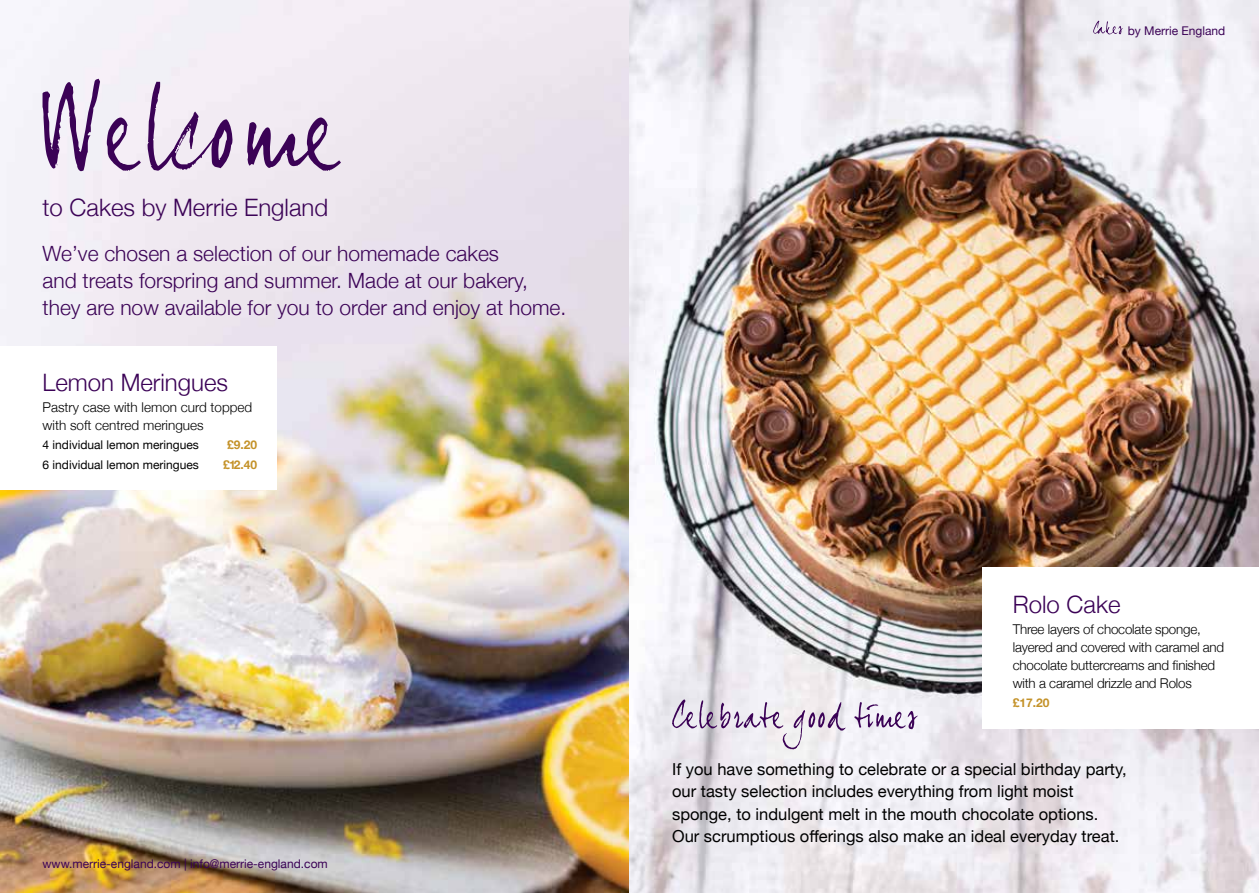
<style>
.page{position:relative;width:1259px;height:893px;background:#fff}
.page>*{position:absolute;margin:0;border:0;box-sizing:border-box;transform-origin:0 0}
.t1{font:300 24px "Helvetica Neue";color:#3b0256}
.t2{font:300 21px/27px "Helvetica Neue";color:#3b0256}
.t3{font:16.5px/22.5px "Helvetica Neue";color:#000}
.t4{font:300 13.5px/18px "Helvetica Neue";letter-spacing:-.015em;color:#000}
.t5{font:12px "Helvetica Neue";color:#3b0256}
.t6{font:12px "Helvetica Neue";color:#000}
.t7{font:700 12px "Helvetica Neue";color:#c49229}
</style>
<div class="page">
<img style="left:0;top:0;width:1259px;height:893px">
<div style="left:0;top:347px;width:276px;height:143px;background:#fff"></div>
<div style="left:983px;top:568px;width:276px;height:161px;background:#fff"></div>
<svg style="left:672px;top:699px;width:246px;height:50px"></svg>
<svg style="left:43px;top:79px;width:298px;height:92px"></svg>
<svg style="left:1093px;top:21px;width:30px;height:13px"></svg>
<h1 class="t1" style="left:43px;top:188px;width:287px">to Cakes by Merrie England</h1>
<p class="t2" style="left:43px;top:238px;width:525px">We’ve chosen a selection of our homemade cakes<br>and treats forspring and summer. Made at our bakery, they are now available for you to order and enjoy at home.</p>
<h1 class="t1" style="left:43px;top:363px;width:187px">Lemon Meringues</h1>
<p class="t4" style="left:43px;top:397px;width:211px">Pastry case with lemon curd topped with soft centred meringues</p>
<p class="t6" style="left:43px;top:436px;width:158px">4 individual lemon meringues</p>
<p class="t7" style="left:227px;top:435px;width:32px">£9.20</p>
<p class="t6" style="left:43px;top:456px;width:158px">6 individual lemon meringues</p>
<p class="t7" style="left:223px;top:455px;width:36px">£12.40</p>
<p class="t5" style="left:43px;top:855px;width:287px">www.merrie-england.com | info@merrie-england.com</p>
<p class="t5" style="left:1127px;top:22px;width:99px">by Merrie England</p>
<h1 class="t1" style="left:1012px;top:585px;width:109px">Rolo Cake</h1>
<p class="t4" style="left:1012px;top:619px;width:213px">Three layers of chocolate sponge, layered and covered with caramel and chocolate buttercreams and finished with a caramel drizzle and Rolos</p>
<p class="t7" style="left:1012px;top:694px;width:38px">£17.20</p>
<p class="t3" style="left:672px;top:759px;width:456px">If you have something to celebrate or a special birthday party, our tasty selection includes everything from light moist sponge, to indulgent melt in the mouth chocolate options.<br>Our scrumptious offerings also make an ideal everyday treat.</p>
</div>
